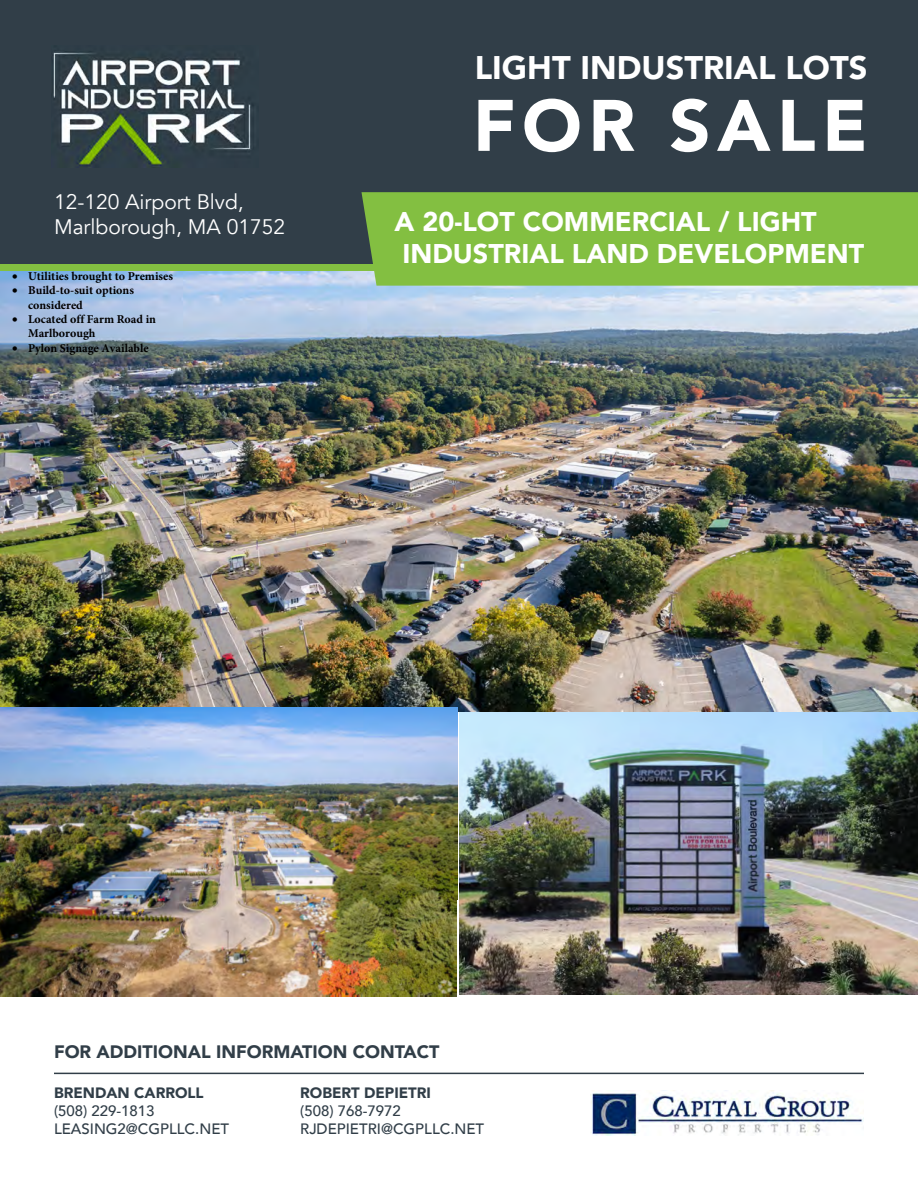
<style>
.page{position:relative;width:918px;height:1188px;background:#fff}
.page>*{position:absolute;margin:0;border:0;box-sizing:border-box;transform-origin:0 0}
.t1{font:900 72px "Avenir";letter-spacing:.09em;color:#fff}
.t2{font:900 32.7px "Avenir";color:#fff}
.t3{font:900 27px/32.4px "Avenir";color:#fff}
.t4{font:21px/25.2px "Avenir";color:#fff}
.t5{font:900 18px "Avenir";color:#313e48}
.t6{font:500 15px/18px "Avenir";color:#313e48}
.t7{font:900 15px "Avenir";color:#313e48}
.t8{font:700 12px/14.4px "Minion Pro";color:#000}
</style>
<div class="page">
<img style="left:459px;top:712px;width:459px;height:282px">
<img style="left:0;top:271px;width:918px;height:441px">
<img style="left:0;top:707px;width:458px;height:290px">
<div style="left:0;top:263px;width:918px;height:8px;background:#83bf41"></div>
<div style="left:0;top:0;width:918px;height:263px;background:#313e48"></div>
<img style="left:52px;top:51px;width:202px;height:116px">
<div style="left:362px;top:192px;width:556px;height:94px;background:#83bf41"></div>
<img style="left:590px;top:1093px;width:274px;height:43px">
<hr style="left:54px;top:1073px;width:810px;height:1px;background:#313e48">
<h3 class="t4" style="left:54px;top:190px;width:233px">12-120 Airport Blvd,<br>Marlborough, MA 01752</h3>
<p class="t8" style="left:12px;top:269px;width:163px">• Utilities brought to Premises</p>
<p class="t8" style="left:28px;top:283px;width:107px;text-indent:-16px">• Build-to-suit options considered</p>
<p class="t8" style="left:28px;top:312px;width:130px;text-indent:-16px">• Located off Farm Road in<br>Marlborough</p>
<p class="t8" style="left:12px;top:341px;width:138px">• Pylon Signage Available</p>
<h2 class="t2" style="left:475px;top:39px;width:394px">LIGHT INDUSTRIAL LOTS</h2>
<h1 class="t1" style="left:473px;top:64px;width:396px">FOR SALE</h1>
<h3 class="t3" style="left:394px;top:204px;width:471px">A 20-LOT COMMERCIAL / LIGHT<br>INDUSTRIAL LAND DEVELOPMENT</h3>
<h3 class="t5" style="left:54px;top:1037px;width:387px">FOR ADDITIONAL INFORMATION CONTACT</h3>
<p class="t7" style="left:54px;top:1080px;width:151px">BRENDAN CARROLL</p>
<p class="t6" style="left:54px;top:1101px;width:177px">(508) 229-1813<br>LEASING2@CGPLLC.NET</p>
<p class="t7" style="left:300px;top:1080px;width:132px">ROBERT DEPIETRI</p>
<p class="t6" style="left:300px;top:1101px;width:185px">(508) 768-7972<br>RJDEPIETRI@CGPLLC.NET</p>
</div>
